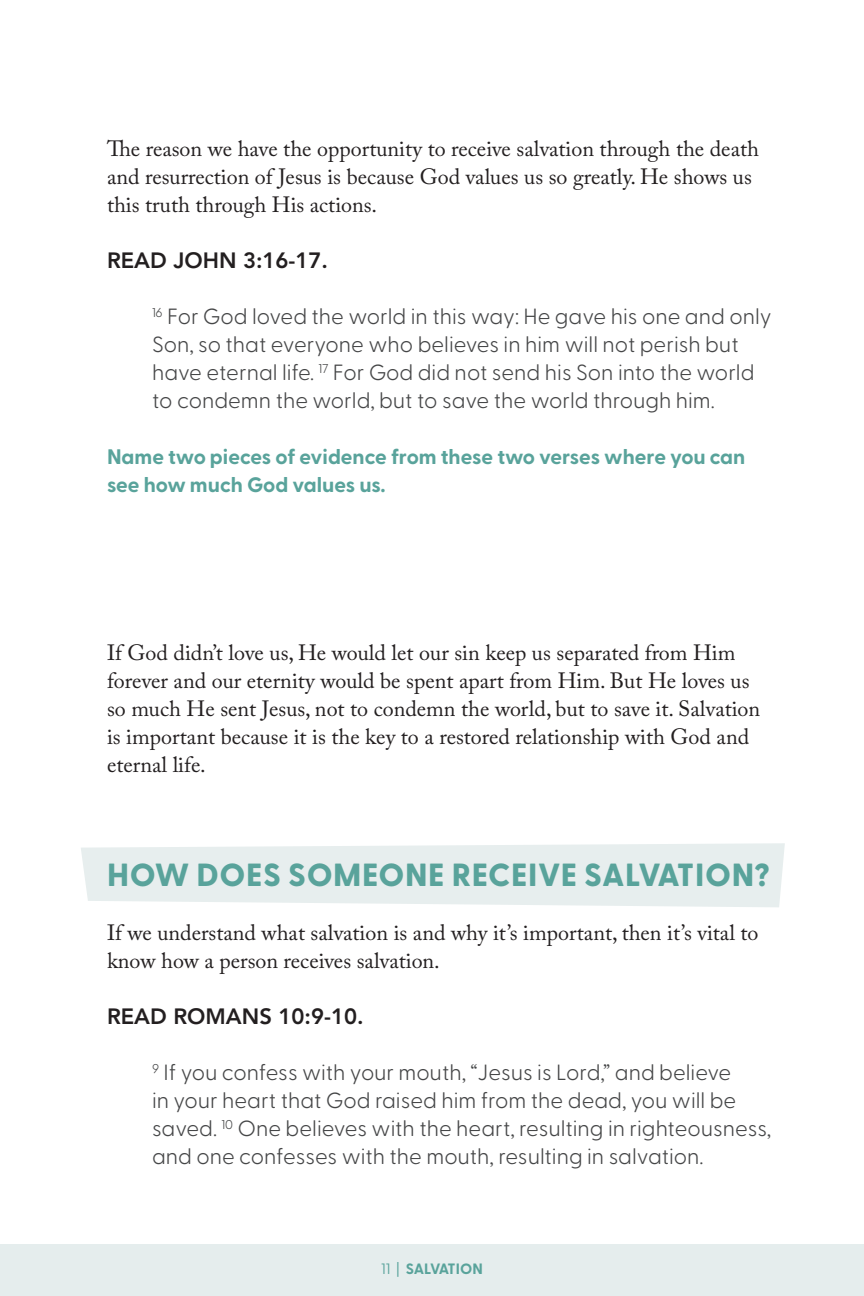
<style>
.page{position:relative;width:864px;height:1296px;background:#fff}
.page>*{position:absolute;margin:0;border:0;box-sizing:border-box;transform-origin:0 0}
.Subhead_1{font:800 32px "Greycliff CF";letter-spacing:.02em;color:#59a39b}
.body_no_indent{font:22px/28px "Adobe Caslon Pro";color:#231f20}
.Scripture_indent{font:300 22px/28px "Greycliff CF";color:#464748}
.Body_with_Run-in_He{font:800 22px "Avenir LT Std";color:#231f20}
.Activity_Questions_w{font:700 21px/28px "Greycliff CF";color:#59a39b}
.t1{font:700 15px "Greycliff CF";letter-spacing:-.015em;color:#59a39b}
.s1{font-weight:400}
</style>
<div class="page">
<div style="left:0;top:1244px;width:864px;height:52px;background:#e5eded"></div>
<svg style="left:81px;top:843px;width:704px;height:64px;background:#e9efef"></svg>
<p class="body_no_indent" style="left:107px;top:134px;width:653px">The reason we have the opportunity to receive salvation through the death and resurrection of Jesus is because God values us so greatly. He shows us this truth through His actions.</p>
<p class="Body_with_Run-in_He" style="left:107px;top:247px;width:223px">READ JOHN 3:16-17.</p>
<p class="Scripture_indent" style="left:152px;top:301px;width:621px"><sup>16</sup> For God loved the world in this way: He gave his one and only Son, so that everyone who believes in him will not perish but have eternal life. <sup>17</sup> For God did not send his Son into the world to condemn the world, but to save the world through him.</p>
<p class="Activity_Questions_w" style="left:107px;top:442px;width:640px">Name two pieces of evidence from these two verses where you can see how much God values us.</p>
<p class="body_no_indent" style="left:107px;top:638px;width:655px">If God didn’t love us, He would let our sin keep us separated from Him forever and our eternity would be spent apart from Him. But He loves us so much He sent Jesus, not to condemn the world, but to save it. Salvation is important because it is the key to a restored relationship with God and eternal life.</p>
<p class="Subhead_1" style="left:107px;top:850px;width:664px">HOW DOES SOMEONE RECEIVE SALVATION?</p>
<p class="body_no_indent" style="left:107px;top:918px;width:653px">If we understand what salvation is and why it’s important, then it’s vital to know how a person receives salvation.</p>
<p class="Body_with_Run-in_He" style="left:107px;top:1003px;width:258px">READ ROMANS 10:9-10.</p>
<p class="Scripture_indent" style="left:152px;top:1057px;width:621px"><sup>9</sup> If you confess with your mouth, “Jesus is Lord,” and believe<br>in your heart that God raised him from the dead, you will be saved. <sup>10</sup> One believes with the heart, resulting in righteousness, and one confesses with the mouth, resulting in salvation.</p>
<p class="t1" style="left:381px;top:1257px;width:103px"><span class="s1">11 |</span> SALVATION</p>
</div>
